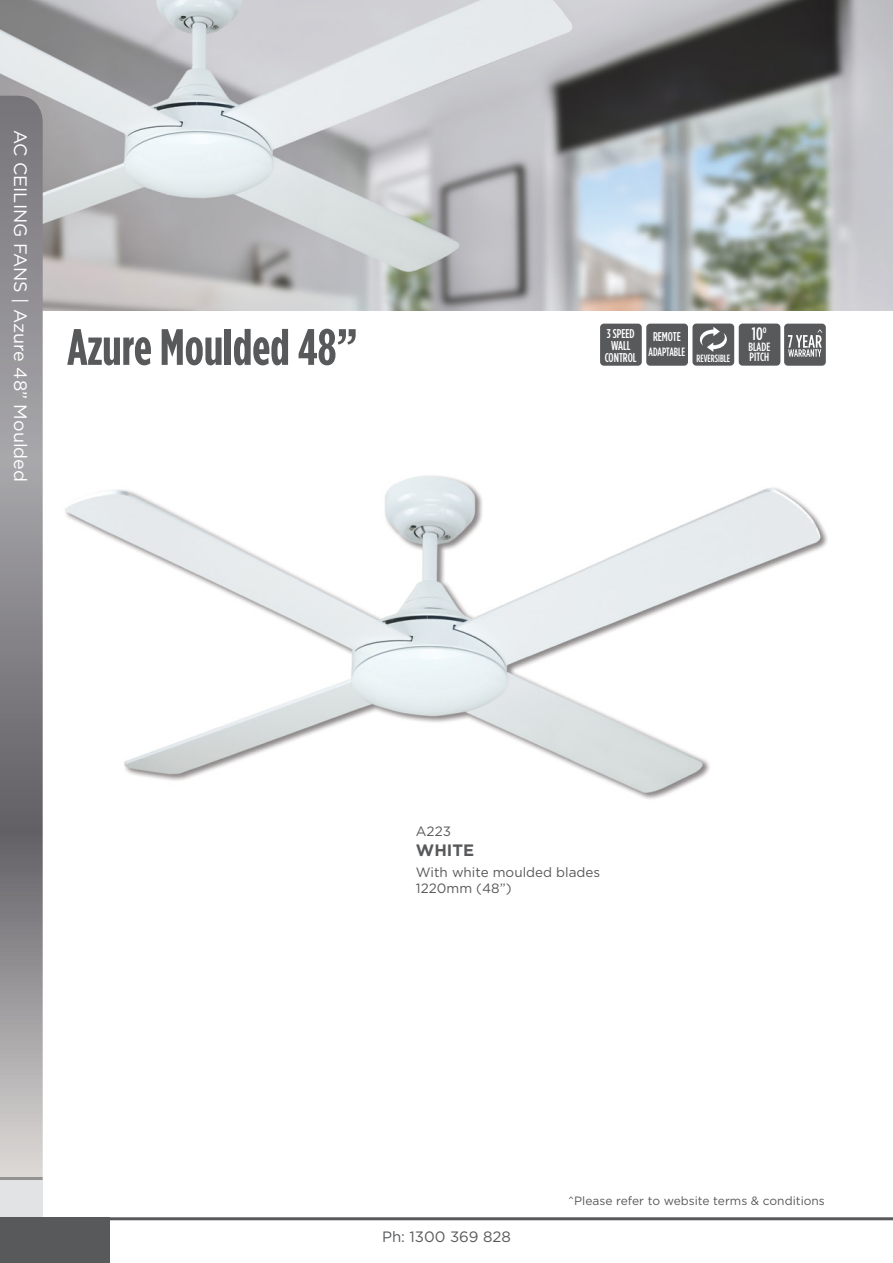
<style>
.page{position:relative;width:893px;height:1263px;background:#fff}
.page>*{position:absolute;margin:0;border:0;box-sizing:border-box;transform-origin:0 0}
.t1{font:700 51px "Gotham Condensed";color:#58595b}
.t2{font:18px "Gotham";color:#fff}
.t3{font:500 18px "Gotham Condensed";color:#fff}
.t4{font:700 16.5px "Gotham";color:#58595b}
.t5{font:15px "Gotham";color:#58595b}
.t6{font:13.5px/16.2px "Gotham";color:#58595b}
.t7{font:500 12.75px/12px "Gotham Condensed";color:#fff;text-align:center}
.t8{font:12px "Gotham";color:#58595b}
.t9{font:500 12px "Gotham Condensed";color:#fff}
.t10{font:500 12px "Gotham Condensed";color:#fff;scale:.94 1}
.t11{font:500 10.5px "Gotham Condensed";color:#fff;scale:.95 1}
</style>
<div class="page">
<img style="left:0;top:0;width:893px;height:310px">
<svg style="left:0;top:96px;width:43px;height:1084px"></svg>
<div style="left:0;top:1180px;width:43px;height:37px;background:#e2e3e4"></div>
<img style="left:65px;top:475px;width:763px;height:324px">
<div style="left:646px;top:324px;width:42px;height:42px;background:#58595b;border-radius:4px"></div>
<div style="left:600px;top:324px;width:42px;height:42px;background:#58595b;border-radius:4px"></div>
<div style="left:739px;top:324px;width:41px;height:42px;background:#58595b;border-radius:4px"></div>
<div style="left:784px;top:324px;width:42px;height:42px;background:#58595b;border-radius:4px"></div>
<svg style="left:788px;top:330px;width:34px;height:27px"></svg>
<div style="left:692px;top:324px;width:42px;height:42px;background:#58595b;border-radius:4px"></div>
<svg style="left:699px;top:327px;width:28px;height:25px"></svg>
<hr style="left:0;top:1217px;width:893px;height:3px;background:#58595b">
<div style="left:0;top:1218px;width:109px;height:45px;background:#58595b"></div>
<h2 class="t2" style="left:31px;top:130px;width:354px;rotate:90deg">AC CEILING FANS | Azure 48” Moulded</h2>
<h1 class="t1" style="left:67px;top:318px;width:292px">Azure Moulded 48”</h1>
<p class="t7" style="left:605px;top:327px;width:33px">3 SPEED<br>WALL<br>CONTROL</p>
<h2 class="t3" style="left:752px;top:324px;width:16px">10<sup>o</sup></h2>
<p class="t7" style="left:653px;top:330px;width:29px">REMOTE</p>
<p class="t10" style="left:648px;top:345px;width:41px">ADAPTABLE</p>
<p class="t9" style="left:748px;top:340px;width:23px">BLADE</p>
<p class="t11" style="left:697px;top:353px;width:37px">REVERSIBLE</p>
<p class="t9" style="left:750px;top:350px;width:21px">PITCH</p>
<p class="t6" style="left:416px;top:823px;width:37px">A223</p>
<p class="t4" style="left:416px;top:841px;width:60px">WHITE</p>
<p class="t6" style="left:416px;top:863px;width:186px">With white moulded blades<br>1220mm (48”)</p>
<p class="t5" style="left:382px;top:1228px;width:130px">Ph: 1300 369 828</p>
<p class="t8" style="left:568px;top:1194px;width:258px">^Please refer to website terms &amp; conditions</p>
</div>
